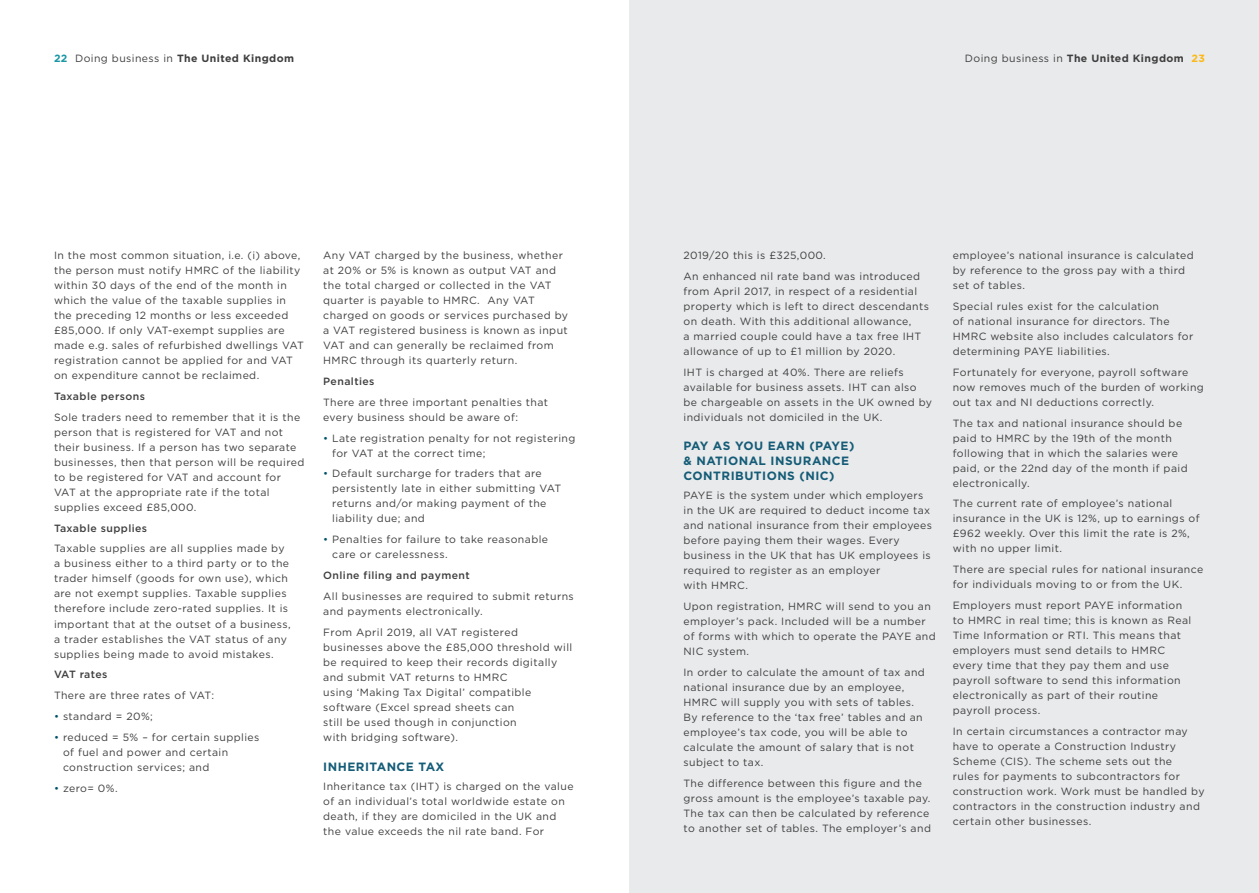
<style>
.page{position:relative;width:1259px;height:893px;background:#fff}
.page>*{position:absolute;margin:0;border:0;box-sizing:border-box;transform-origin:0 0}
.Sub_heading_Green{font:700 12px/15px "Gotham";letter-spacing:.04em;color:#145c77}
.t1{font:10.5px/15px "Gotham";letter-spacing:.04em;color:#3e3e3f}
.t2{font:700 10.5px "Gotham";letter-spacing:.04em;color:#3e3e3f}
.Sub_sub_heading{font:500 10.5px "Gotham";letter-spacing:.04em;color:#3e3e3f}
.Sub_sub_heading-2{font:500 10.5px "Gotham";letter-spacing:.02em;color:#3e3e3f}
.s1{color:#1a96a5}
.s2{font-weight:400}
.s3{color:#fcb814}
.s4{color:#005269}
</style>
<div class="page">
<div style="left:629px;top:0;width:630px;height:893px;background:#e9eaeb"></div>
<p class="t2" style="left:54px;top:52px;width:242px"><span class="s1">22</span> <span class="s2">Doing business in</span> The United Kingdom</p>
<p class="t2" style="left:965px;top:52px;width:241px"><span class="s2">Doing business in</span> The United Kingdom <span class="s3">23</span></p>
<p class="t1" style="left:54px;top:247px;width:251px">In the most common situation, i.e. (i) above, the person must notify HMRC of the liability within 30 days of the end of the month in which the value of the taxable supplies in the preceding 12 months or less exceeded £85,000. If only VAT-exempt supplies are made e.g. sales of refurbished dwellings VAT registration cannot be applied for and VAT on expenditure cannot be reclaimed.</p>
<p class="Sub_sub_heading" style="left:54px;top:389px;width:92px">Taxable persons</p>
<p class="t1" style="left:54px;top:409px;width:252px">Sole traders need to remember that it is the person that is registered for VAT and not their business. If a person has two separate businesses, then that person will be required to be registered for VAT and account for VAT at the appropriate rate if the total supplies exceed £85,000.</p>
<p class="Sub_sub_heading" style="left:54px;top:521px;width:95px">Taxable supplies</p>
<p class="t1" style="left:54px;top:541px;width:238px">Taxable supplies are all supplies made by a business either to a third party or to the trader himself (goods for own use), which are not exempt supplies. Taxable supplies therefore include zero-rated supplies. It is important that at the outset of a business, a trader establishes the VAT status of any supplies being made to avoid mistakes.</p>
<p class="Sub_sub_heading-2" style="left:54px;top:668px;width:55px">VAT rates</p>
<p class="t1" style="left:54px;top:688px;width:161px">There are three rates of VAT:</p>
<p class="t1" style="left:54px;top:709px;width:100px"><span class="s4">•</span> standard = 20%;</p>
<p class="t1" style="left:63px;top:730px;width:198px;text-indent:-9px"><span class="s4">•</span> reduced = 5% – for certain supplies of fuel and power and certain construction services; and</p>
<p class="t1" style="left:54px;top:781px;width:65px"><span class="s4">•</span> zero= 0%.</p>
<p class="t1" style="left:323px;top:247px;width:246px">Any VAT charged by the business, whether at 20% or 5% is known as output VAT and the total charged or collected in the VAT quarter is payable to HMRC. Any VAT charged on goods or services purchased by a VAT registered business is known as input VAT and can generally be reclaimed from HMRC through its quarterly return.</p>
<p class="Sub_sub_heading" style="left:323px;top:374px;width:53px">Penalties</p>
<p class="t1" style="left:323px;top:394px;width:226px">There are three important penalties that every business should be aware of:</p>
<p class="t1" style="left:332px;top:430px;width:245px;text-indent:-9px"><span class="s4">•</span> Late registration penalty for not registering for VAT at the correct time;</p>
<p class="t1" style="left:332px;top:466px;width:231px;text-indent:-9px"><span class="s4">•</span> Default surcharge for traders that are persistently late in either submitting VAT returns and/or making payment of the liability due; and</p>
<p class="t1" style="left:332px;top:532px;width:217px;text-indent:-9px"><span class="s4">•</span> Penalties for failure to take reasonable care or carelessness.</p>
<p class="Sub_sub_heading" style="left:323px;top:569px;width:148px">Online filing and payment</p>
<p class="t1" style="left:323px;top:589px;width:252px">All businesses are required to submit returns and payments electronically.</p>
<p class="t1" style="left:323px;top:625px;width:250px">From April 2019, all VAT registered businesses above the £85,000 threshold will be required to keep their records digitally and submit VAT returns to HMRC<br>using ‘Making Tax Digital’ compatible software (Excel spread sheets can<br>still be used though in conjunction<br>with bridging software).</p>
<p class="Sub_heading_Green" style="left:323px;top:759px;width:122px">INHERITANCE TAX</p>
<p class="t1" style="left:323px;top:779px;width:252px">Inheritance tax (IHT) is charged on the value of an individual’s total worldwide estate on death, if they are domiciled in the UK and the value exceeds the nil rate band. For</p>
<p class="t1" style="left:683px;top:247px;width:144px">2019/20 this is £325,000.</p>
<p class="t1" style="left:683px;top:268px;width:247px">An enhanced nil rate band was introduced from April 2017, in respect of a residential property which is left to direct descendants on death. With this additional allowance,<br>a married couple could have a tax free IHT allowance of up to £1 million by 2020.</p>
<p class="t1" style="left:683px;top:364px;width:250px">IHT is charged at 40%. There are reliefs available for business assets. IHT can also be chargeable on assets in the UK owned by individuals not domiciled in the UK.</p>
<p class="Sub_heading_Green" style="left:683px;top:438px;width:172px">PAY AS YOU EARN (PAYE) &amp; NATIONAL INSURANCE<br>CONTRIBUTIONS (NIC)</p>
<p class="t1" style="left:683px;top:488px;width:250px">PAYE is the system under which employers in the UK are required to deduct income tax and national insurance from their employees before paying them their wages. Every business in the UK that has UK employees is required to register as an employer<br>with HMRC.</p>
<p class="t1" style="left:683px;top:599px;width:254px">Upon registration, HMRC will send to you an employer’s pack. Included will be a number of forms with which to operate the PAYE and NIC system.</p>
<p class="t1" style="left:683px;top:665px;width:243px">In order to calculate the amount of tax and national insurance due by an employee, HMRC will supply you with sets of tables.<br>By reference to the ‘tax free’ tables and an employee’s tax code, you will be able to calculate the amount of salary that is not subject to tax.</p>
<p class="t1" style="left:683px;top:776px;width:249px">The difference between this figure and the gross amount is the employee’s taxable pay.<br>The tax can then be calculated by reference to another set of tables. The employer’s and</p>
<p class="t1" style="left:952px;top:247px;width:242px">employee’s national insurance is calculated by reference to the gross pay with a third set of tables.</p>
<p class="t1" style="left:952px;top:298px;width:242px">Special rules exist for the calculation<br>of national insurance for directors. The HMRC website also includes calculators for determining PAYE liabilities.</p>
<p class="t1" style="left:952px;top:364px;width:253px">Fortunately for everyone, payroll software now removes much of the burden of working out tax and NI deductions correctly.</p>
<p class="t1" style="left:952px;top:415px;width:236px">The tax and national insurance should be paid to HMRC by the 19th of the month following that in which the salaries were paid, or the 22nd day of the month if paid electronically.</p>
<p class="t1" style="left:952px;top:496px;width:248px">The current rate of employee’s national insurance in the UK is 12%, up to earnings of £962 weekly. Over this limit the rate is 2%, with no upper limit.</p>
<p class="t1" style="left:952px;top:562px;width:252px">There are special rules for national insurance for individuals moving to or from the UK.</p>
<p class="t1" style="left:952px;top:598px;width:240px">Employers must report PAYE information to HMRC in real time; this is known as Real Time Information or RTI. This means that employers must send details to HMRC every time that they pay them and use payroll software to send this information electronically as part of their routine payroll process.</p>
<p class="t1" style="left:952px;top:724px;width:253px">In certain circumstances a contractor may have to operate a Construction Industry Scheme (CIS). The scheme sets out the<br>rules for payments to subcontractors for construction work. Work must be handled by contractors in the construction industry and certain other businesses.</p>
</div>
